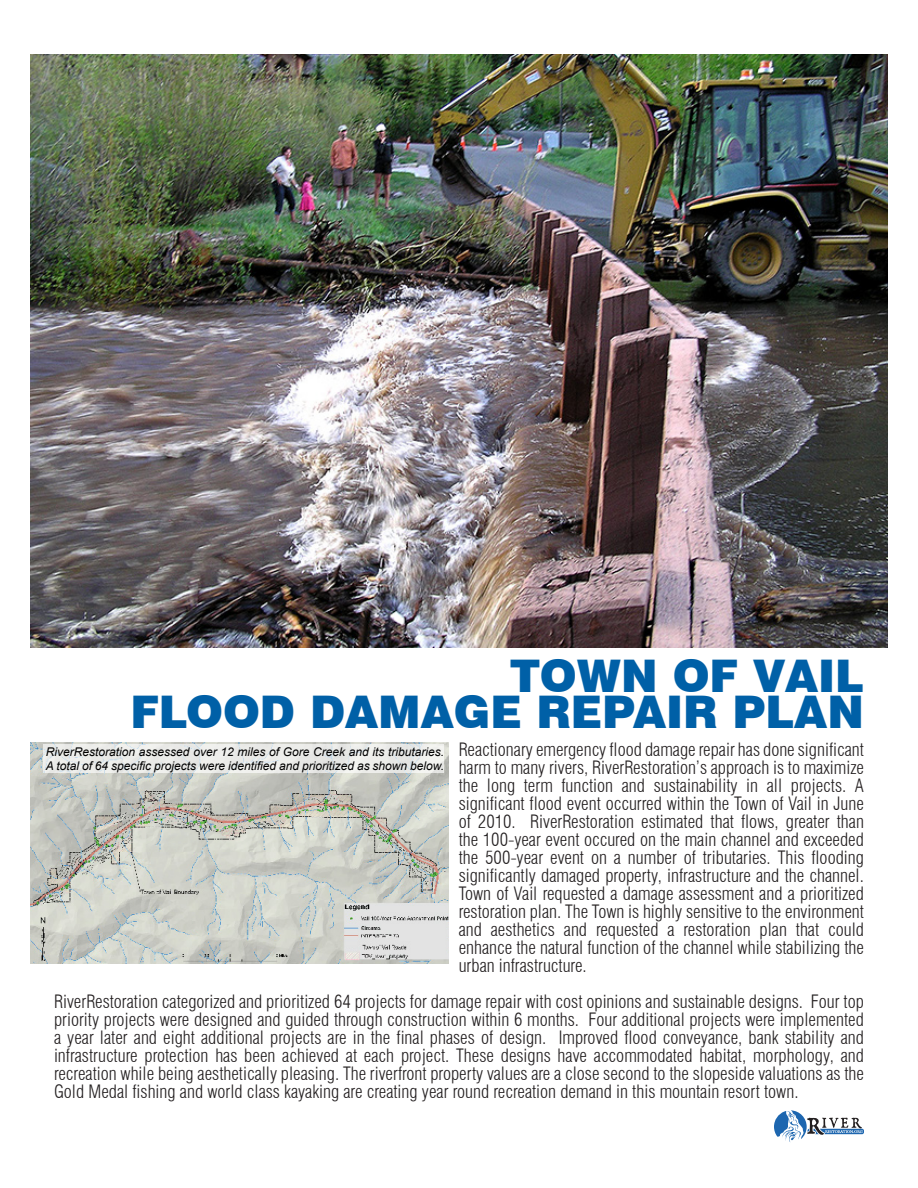
<style>
.page{position:relative;width:918px;height:1188px;background:#fff}
.page>*{position:absolute;margin:0;border:0;box-sizing:border-box;transform-origin:0 0}
.t1{font:900 45px/36px "Swiss 721 BT";color:#0060a7;text-align:right}
.t2{font:300 condensed 18px/18px "Swiss 721 BT";color:#231f20;text-align:justify}
.t3{font:italic 12px/14.4px "Arial";color:#000}
</style>
<div class="page">
<img style="left:30px;top:54px;width:858px;height:594px">
<svg style="left:774px;top:1110px;width:90px;height:32px"></svg>
<img style="left:30px;top:743px;width:418px;height:220px">
<div style="left:43px;top:745px;width:401px;height:28px;background:#ebece9"></div>
<h1 class="t1" style="left:130px;top:658px;width:735px">TOWN OF VAIL<br>FLOOD DAMAGE REPAIR PLAN</h1>
<p class="t3" style="left:46px;top:744px;width:400px">RiverRestoration assessed over 12 miles of Gore Creek and its tributaries.<br>A total of 64 specific projects were identified and prioritized as shown below.</p>
<p class="t2" style="left:459px;top:741px;width:407px">Reactionary emergency flood damage repair has done significant harm to many rivers, RiverRestoration’s approach is to maximize the long term function and sustainability in all projects. A significant flood event occurred within the Town of Vail in June of 2010. RiverRestoration estimated that flows, greater than the 100-year event occured on the main channel and exceeded the 500-year event on a number of tributaries. This flooding significantly damaged property, infrastructure and the channel.<br>Town of Vail requested a damage assessment and a prioritized restoration plan. The Town is highly sensitive to the environment and aesthetics and requested a restoration plan that could enhance the natural function of the channel while stabilizing the urban infrastructure.</p>
<p class="t2" style="left:54px;top:993px;width:812px">RiverRestoration categorized and prioritized 64 projects for damage repair with cost opinions and sustainable designs. Four top priority projects were designed and guided through construction within 6 months. Four additional projects were implemented a year later and eight additional projects are in the final phases of design. Improved flood conveyance, bank stability and infrastructure protection has been achieved at each project. These designs have accommodated habitat, morphology, and recreation while being aesthetically pleasing. The riverfront property values are a close second to the slopeside valuations as the Gold Medal fishing and world class kayaking are creating year round recreation demand in this mountain resort town.</p>
</div>
